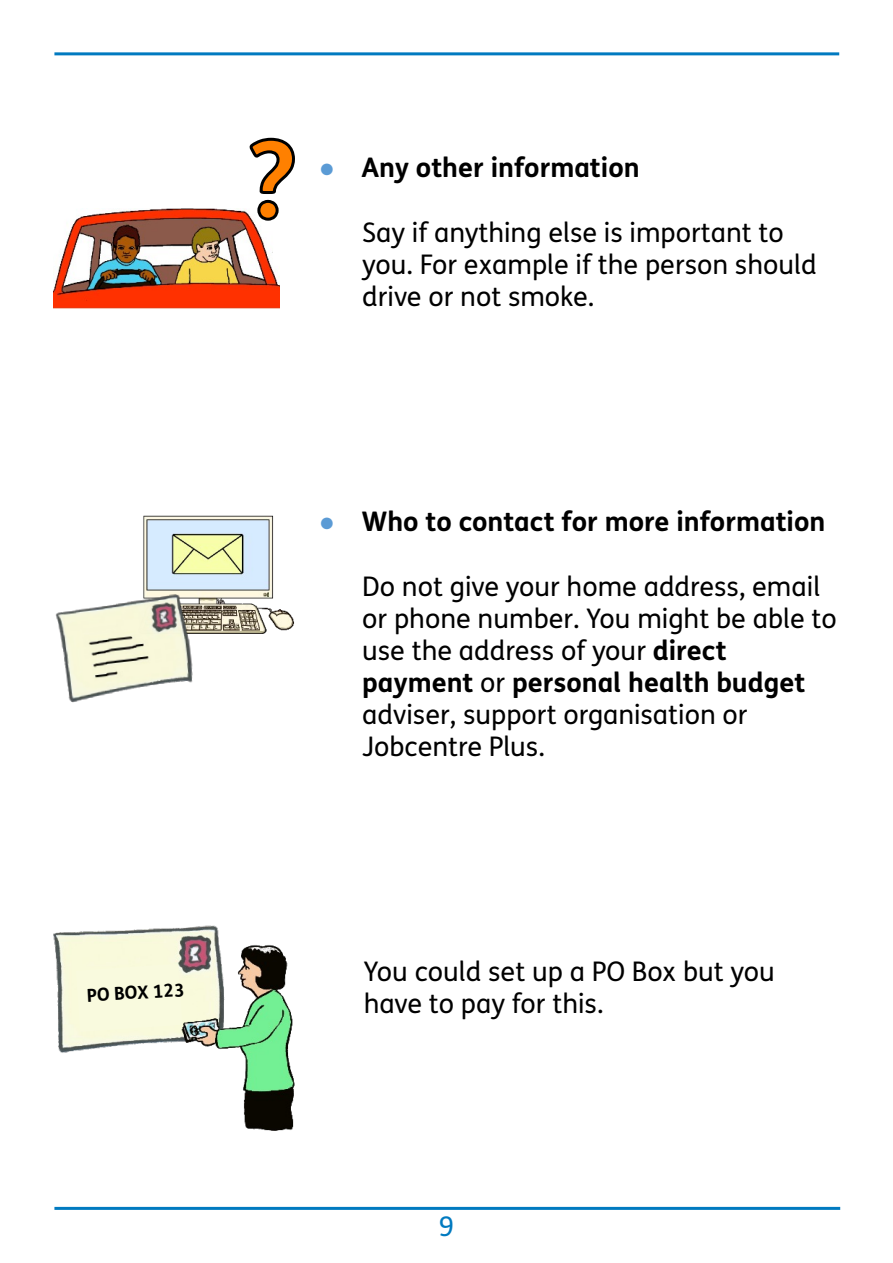
<style>
.page{position:relative;width:893px;height:1263px;background:#fff}
.page>*{position:absolute;margin:0;border:0;box-sizing:border-box;transform-origin:0 0}
.t1{font:27px/32.1px "FS Me";color:#000}
.t2{font:700 27px "FS Me";color:#000}
.t3{font:27px "FS Me";color:#017ac0}
.t4{font:700 18px "FS Me";color:#000}
.s1{font-family:"Times New Roman";color:#5b9bd5}
.s2{font-weight:700}
</style>
<div class="page">
<hr style="left:54px;top:1207px;width:786px;height:3px;background:#017ac0">
<hr style="left:54px;top:52px;width:785px;height:3px;background:#017ac0">
<img style="left:53px;top:925px;width:166px;height:128px">
<div style="left:76px;top:963px;width:101px;height:69px;background:#f9fade"></div>
<img style="left:54px;top:208px;width:225px;height:101px">
<svg style="left:248px;top:137px;width:47px;height:85px"></svg>
<img style="left:143px;top:515px;width:151px;height:119px">
<img style="left:55px;top:589px;width:144px;height:114px">
<img style="left:177px;top:940px;width:118px;height:191px">
<p class="t4" style="left:86px;top:988px;width:100px;rotate:-3deg">PO BOX 123</p>
<p class="t2" style="left:319px;top:157px;width:322px"><span class="s1">●</span> Any other information</p>
<p class="t1" style="left:362px;top:219px;width:456px">Say if anything else is important to you. For example if the person should drive or not smoke.</p>
<p class="t2" style="left:319px;top:511px;width:508px"><span class="s1">●</span> Who to contact for more information</p>
<p class="t1" style="left:362px;top:573px;width:476px">Do not give your home address, email or phone number. You might be able to use the address of your <span class="s2">direct payment</span> or <span class="s2">personal health budget </span>adviser, support organisation or<br>Jobcentre Plus.</p>
<p class="t1" style="left:364px;top:958px;width:412px">You could set up a PO Box but you have to pay for this.</p>
<p class="t3" style="left:439px;top:1216px;width:17px">9</p>
</div>
